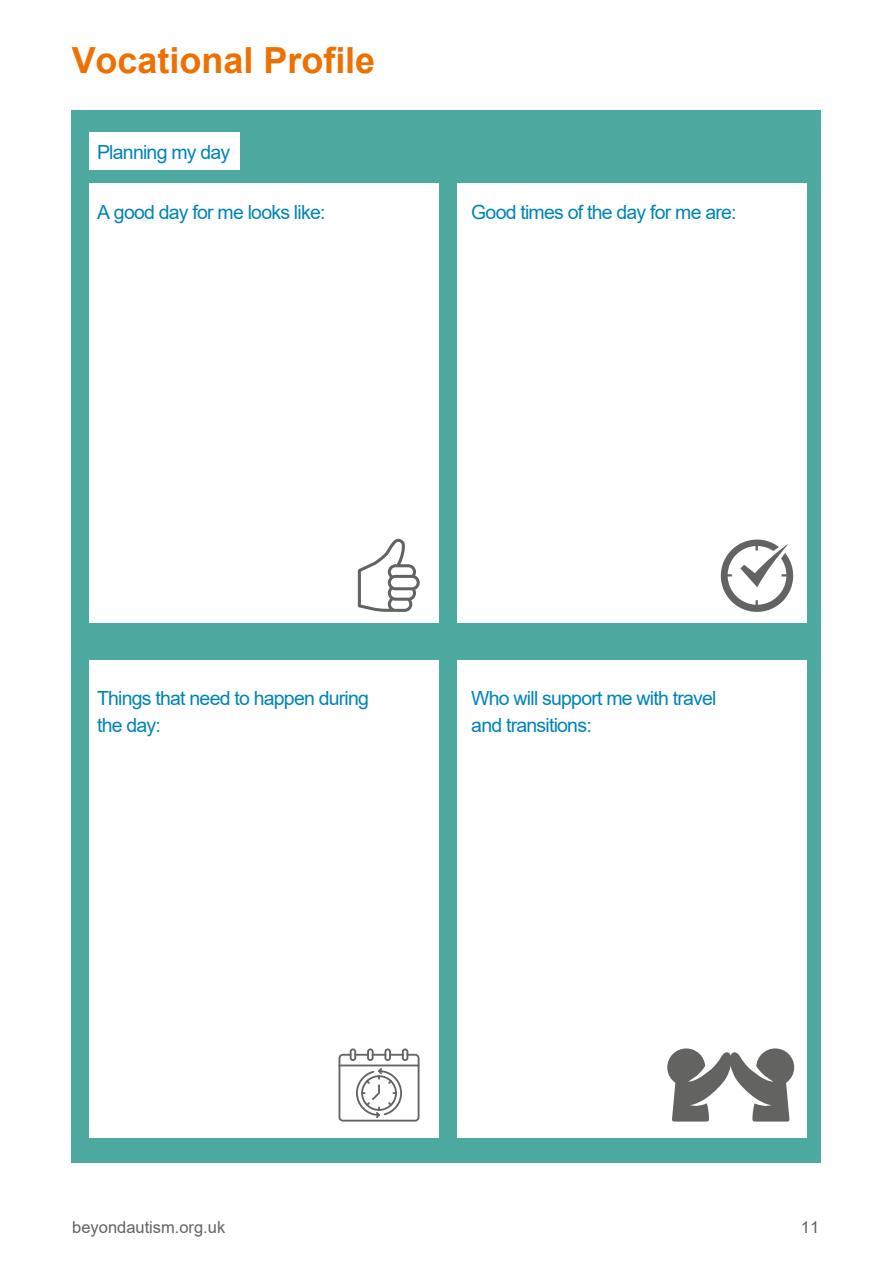
<style>
.page{position:relative;width:893px;height:1264px;background:#fff}
.page>*{position:absolute;margin:0;border:0;box-sizing:border-box;transform-origin:0 0}
.t1{font:700 36px "Arial";color:#ed7102}
.t2{font:19.5px/27px "Arial";letter-spacing:-.04em;color:#0084b6}
.t3{font:16.5px "Arial";color:#636362}
</style>
<div class="page">
<div style="left:72px;top:111px;width:747px;height:1051px;background:#4eaaa1"></div>
<div style="left:89px;top:133px;width:150px;height:37px;background:#fff"></div>
<div style="left:89px;top:183px;width:349px;height:439px;background:#fff"></div>
<div style="left:457px;top:183px;width:349px;height:439px;background:#fff"></div>
<div style="left:89px;top:660px;width:349px;height:477px;background:#fff"></div>
<div style="left:458px;top:660px;width:348px;height:477px;background:#fff"></div>
<svg style="left:720px;top:539px;width:73px;height:73px"></svg>
<svg style="left:358px;top:539px;width:61px;height:73px"></svg>
<svg style="left:667px;top:1048px;width:127px;height:73px"></svg>
<svg style="left:338px;top:1048px;width:81px;height:73px"></svg>
<h1 class="t1" style="left:72px;top:40px;width:305px">Vocational Profile</h1>
<p class="t2" style="left:97px;top:139px;width:135px">Planning my day</p>
<p class="t2" style="left:97px;top:199px;width:230px">A good day for me looks like:</p>
<p class="t2" style="left:471px;top:199px;width:267px">Good times of the day for me are:</p>
<p class="t2" style="left:97px;top:685px;width:273px">Things that need to happen during the day:</p>
<p class="t2" style="left:471px;top:685px;width:247px">Who will support me with travel and transitions:</p>
<p class="t3" style="left:72px;top:1218px;width:154px">beyondautism.org.uk</p>
<p class="t3" style="left:800px;top:1218px;width:20px">11</p>
</div>
